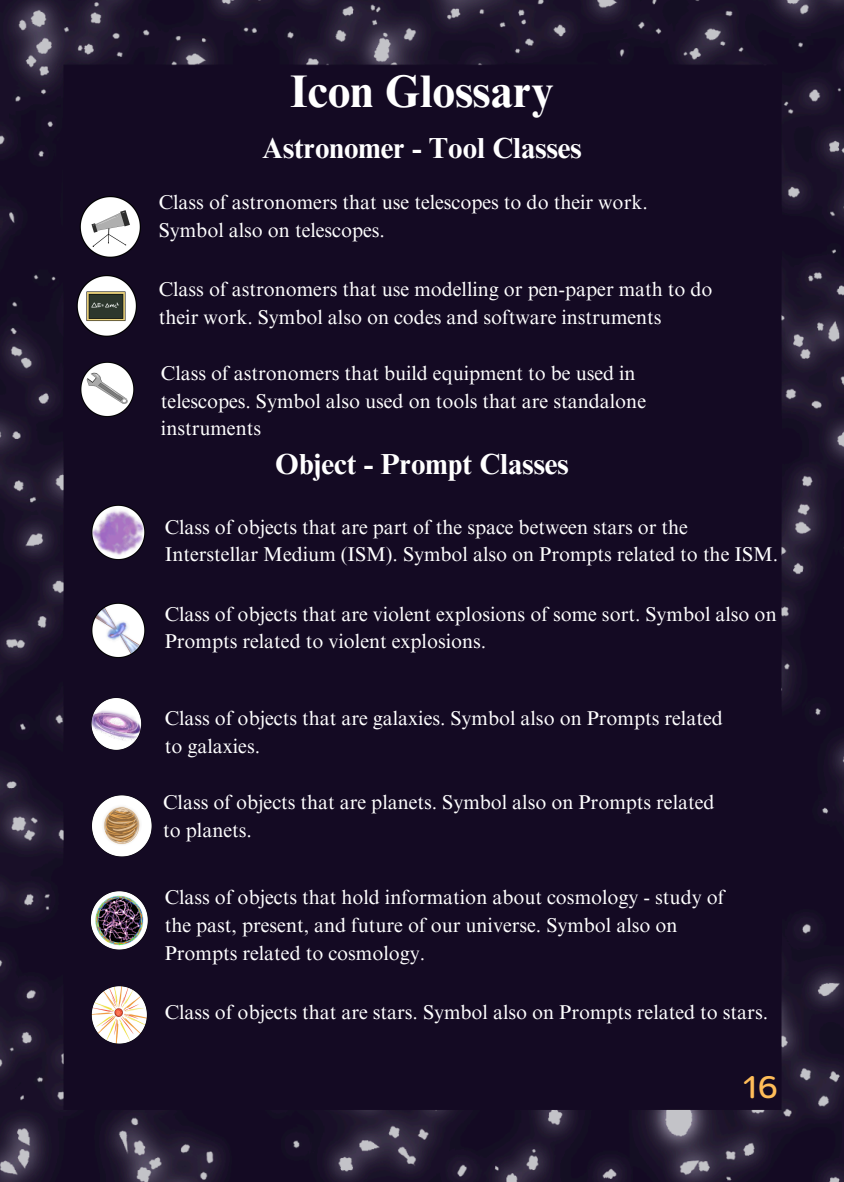
<style>
.page{position:relative;width:844px;height:1182px;background:#fff}
.page>*{position:absolute;margin:0;border:0;box-sizing:border-box;transform-origin:0 0}
.t1{font:700 45.7px "Times NRMT Pro";color:#fff}
.t2{font:31px "Mommi";color:#ffbd59}
.t3{font:700 29px "Times NRMT Pro";color:#fff}
.t4{font:20px/27.8px "Times NRMT Pro";color:#fff}
</style>
<div class="page">
<img style="left:0;top:0;width:844px;height:1181px">
<img style="left:78px;top:360px;width:59px;height:59px">
<img style="left:74px;top:273px;width:66px;height:66px">
<img style="left:78px;top:194px;width:65px;height:65px">
<img style="left:89px;top:503px;width:59px;height:58px">
<img style="left:89px;top:601px;width:59px;height:58px">
<img style="left:89px;top:696px;width:55px;height:55px">
<img style="left:89px;top:793px;width:65px;height:65px">
<img style="left:88px;top:889px;width:63px;height:62px">
<img style="left:89px;top:984px;width:61px;height:61px">
<h1 class="t1" style="left:290px;top:74px;width:265px">Icon Glossary</h1>
<p class="t3" style="left:262px;top:137px;width:321px">Astronomer - Tool Classes</p>
<p class="t4" style="left:159px;top:191px;width:490px">Class of astronomers that use telescopes to do their work.<br>Symbol also on telescopes.</p>
<p class="t4" style="left:159px;top:277px;width:555px">Class of astronomers that use modelling or pen-paper math to do their work. Symbol also on codes and software instruments</p>
<h2 class="t4" style="left:161px;top:361px;width:486px">Class of astronomers that build equipment to be used in telescopes. Symbol also used on tools that are standalone instruments</h2>
<p class="t3" style="left:275px;top:453px;width:295px">Object - Prompt Classes</p>
<p class="t4" style="left:165px;top:515px;width:615px">Class of objects that are part of the space between stars or the<br>Interstellar Medium (ISM). Symbol also on Prompts related to the ISM.</p>
<p class="t4" style="left:165px;top:602px;width:613px">Class of objects that are violent explosions of some sort. Symbol also on<br>Prompts related to violent explosions.</p>
<p class="t4" style="left:165px;top:706px;width:559px">Class of objects that are galaxies. Symbol also on Prompts related to galaxies.</p>
<p class="t4" style="left:163px;top:790px;width:553px">Class of objects that are planets. Symbol also on Prompts related to planets.</p>
<p class="t4" style="left:165px;top:886px;width:561px">Class of objects that hold information about cosmology - study of the past, present, and future of our universe. Symbol also on<br>Prompts related to cosmology.</p>
<p class="t4" style="left:165px;top:1000px;width:605px">Class of objects that are stars. Symbol also on Prompts related to stars.</p>
<h2 class="t2" style="left:744px;top:1073px;width:35px">16</h2>
</div>
